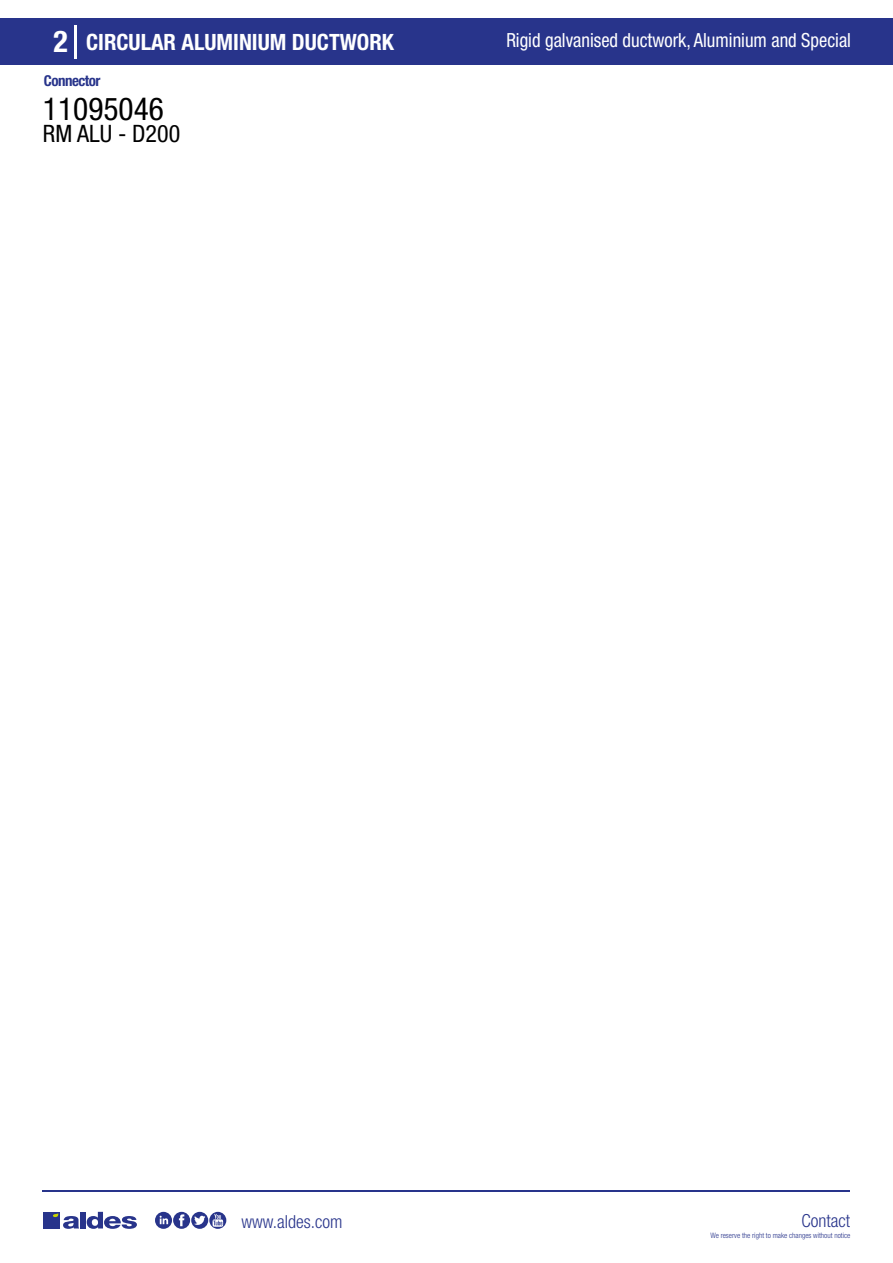
<style>
.page{position:relative;width:893px;height:1263px;background:#fff}
.page>*{position:absolute;margin:0;border:0;box-sizing:border-box;transform-origin:0 0}
.t1{font:condensed 31.5px "Helvetica Neue LT Std";color:#000}
.t2{font:700 condensed 30px "Helvetica Neue LT Std";color:#fff}
.t3{font:condensed 24px "Helvetica Neue LT Std";color:#000}
.t4{font:700 condensed 22.5px "Helvetica Neue LT Std";color:#fff}
.t5{font:condensed 19.5px "Helvetica Neue LT Std";color:#fff;scale:.95 1}
.t6{font:300 condensed 18px "Helvetica Neue";color:#28348b}
.t7{font:700 condensed 15px "Helvetica Neue LT Std";letter-spacing:-.035em;color:#28348b}
.t8{font:300 condensed 7.5px "Helvetica Neue";color:#28348b}
</style>
<div class="page">
<div style="left:0;top:18px;width:893px;height:46px;background:#28348b"></div>
<hr style="left:74px;top:25px;width:2px;height:33px;background:#fff">
<hr style="left:43px;top:1190px;width:807px;height:1px;background:#28348b">
<svg style="left:155px;top:1212px;width:71px;height:17px"></svg>
<div style="left:43px;top:1212px;width:17px;height:16px;background:#28348b"></div>
<div style="left:80px;top:1212px;width:6px;height:16px;background:#28348b"></div>
<svg style="left:87px;top:1212px;width:50px;height:17px"></svg>
<svg style="left:53px;top:1213px;width:26px;height:16px"></svg>
<h2 class="t2" style="left:54px;top:24px;width:16px">2</h2>
<p class="t4" style="left:86px;top:28px;width:309px">CIRCULAR ALUMINIUM DUCTWORK</p>
<p class="t5" style="left:506px;top:29px;width:364px">Rigid galvanised ductwork, Aluminium and Special</p>
<p class="t7" style="left:44px;top:71px;width:58px">Connector</p>
<h1 class="t1" style="left:43px;top:91px;width:122px">11095046</h1>
<p class="t3" style="left:43px;top:120px;width:139px">RM ALU - D200</p>
<p class="t6" style="left:241px;top:1211px;width:102px">www.aldes.com</p>
<p class="t6" style="left:801px;top:1211px;width:50px">Contact</p>
<p class="t8" style="left:710px;top:1230px;width:141px">We reserve the right to make changes without notice</p>
</div>
